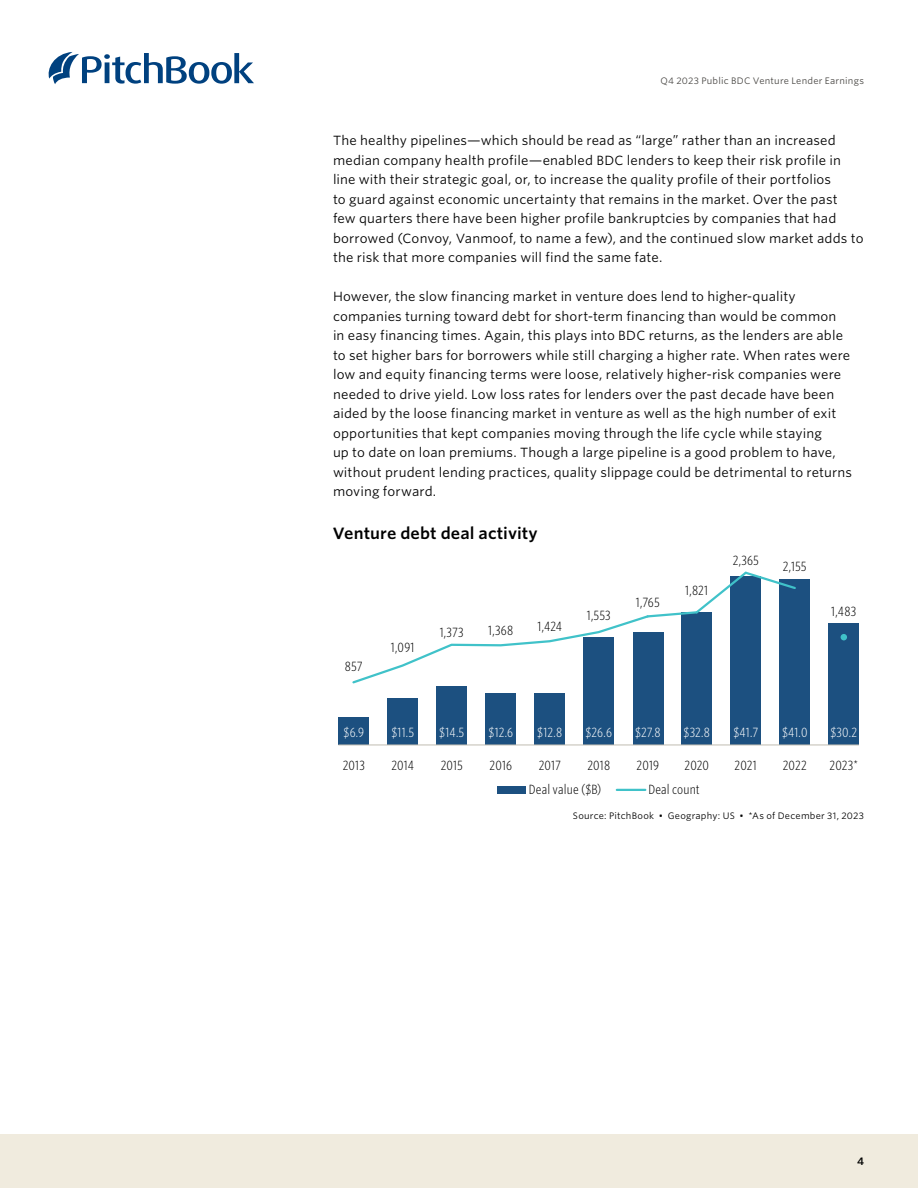
<style>
.page{position:relative;width:918px;height:1188px;background:#fff}
.page>*{position:absolute;margin:0;border:0;box-sizing:border-box;transform-origin:0 0}
.AN_Chart___table_title{font:600 15.75px "Whitney S Sm";letter-spacing:.005em;color:#000}
.AN_Body_copy{font:12.75px/19.5px "Whitney S Sm";letter-spacing:.01em;color:#000}
.t1{font:300 12.75px "Whitney Cond S Sm";letter-spacing:.005em;color:#000}
.t2{font:300 12.75px "Whitney Cond S Sm";color:#fff}
.t3{font:600 10.5px "Whitney S Sm";color:#000}
.AN_CR_Source_tag{font:9px "Whitney S Sm";letter-spacing:.025em;color:#000}
.AN_Header{font:9px "Whitney S Sm";letter-spacing:.025em;color:#484643}
</style>
<div class="page">
<div style="left:0;top:1134px;width:918px;height:54px;background:#f0ebde"></div>
<svg style="left:49px;top:52px;width:205px;height:32px"></svg>
<div style="left:829px;top:623px;width:30px;height:122px;background:#1c5080"></div>
<div style="left:780px;top:579px;width:30px;height:166px;background:#1c5080"></div>
<div style="left:731px;top:577px;width:30px;height:168px;background:#1c5080"></div>
<div style="left:682px;top:612px;width:30px;height:133px;background:#1c5080"></div>
<div style="left:633px;top:632px;width:30px;height:113px;background:#1c5080"></div>
<div style="left:584px;top:637px;width:30px;height:108px;background:#1c5080"></div>
<div style="left:535px;top:693px;width:30px;height:52px;background:#1c5080"></div>
<div style="left:485px;top:694px;width:31px;height:51px;background:#1c5080"></div>
<div style="left:436px;top:686px;width:31px;height:59px;background:#1c5080"></div>
<div style="left:387px;top:698px;width:31px;height:47px;background:#1c5080"></div>
<div style="left:338px;top:717px;width:31px;height:28px;background:#1c5080"></div>
<svg style="left:352px;top:571px;width:444px;height:114px"></svg>
<svg style="left:841px;top:634px;width:6px;height:6px"></svg>
<div style="left:497px;top:787px;width:29px;height:7px;background:#1c5080"></div>
<hr style="left:617px;top:789px;width:28px;height:2px;background:#40c2c9">
<hr style="left:338px;top:745px;width:521px;height:1px;background:#c0bcb2">
<p class="AN_Header" style="left:660px;top:75px;width:205px">Q4 2023 Public BDC Venture Lender Earnings</p>
<p class="AN_Body_copy" style="left:333px;top:131px;width:532px">The healthy pipelines—which should be read as “large” rather than an increased median company health profile—enabled BDC lenders to keep their risk profile in line with their strategic goal, or, to increase the quality profile of their portfolios<br>to guard against economic uncertainty that remains in the market. Over the past few quarters there have been higher profile bankruptcies by companies that had borrowed (Convoy, Vanmoof, to name a few), and the continued slow market adds to the risk that more companies will find the same fate.</p>
<p class="AN_Body_copy" style="left:333px;top:287px;width:521px">However, the slow financing market in venture does lend to higher-quality companies turning toward debt for short-term financing than would be common<br>in easy financing times. Again, this plays into BDC returns, as the lenders are able to set higher bars for borrowers while still charging a higher rate. When rates were low and equity financing terms were loose, relatively higher-risk companies were needed to drive yield. Low loss rates for lenders over the past decade have been aided by the loose financing market in venture as well as the high number of exit opportunities that kept companies moving through the life cycle while staying<br>up to date on loan premiums. Though a large pipeline is a good problem to have, without prudent lending practices, quality slippage could be detrimental to returns moving forward.</p>
<p class="AN_Chart___table_title" style="left:333px;top:522px;width:206px">Venture debt deal activity</p>
<p class="t1" style="left:345px;top:658px;width:19px">857</p>
<p class="t1" style="left:391px;top:639px;width:25px">1,091</p>
<p class="t1" style="left:440px;top:624px;width:25px">1,373</p>
<p class="t1" style="left:488px;top:622px;width:26px">1,368</p>
<p class="t1" style="left:538px;top:618px;width:26px">1,424</p>
<p class="t1" style="left:587px;top:607px;width:25px">1,553</p>
<p class="t1" style="left:636px;top:594px;width:25px">1,765</p>
<p class="t1" style="left:685px;top:582px;width:25px">1,821</p>
<p class="t1" style="left:733px;top:552px;width:28px">2,365</p>
<p class="t1" style="left:783px;top:558px;width:25px">2,155</p>
<p class="t1" style="left:831px;top:603px;width:27px">1,483</p>
<p class="t2" style="left:344px;top:724px;width:22px">$6.9</p>
<p class="t2" style="left:391px;top:724px;width:24px">$11.5</p>
<p class="t2" style="left:439px;top:724px;width:26px">$14.5</p>
<p class="t2" style="left:488px;top:724px;width:26px">$12.6</p>
<p class="t2" style="left:537px;top:724px;width:26px">$12.8</p>
<p class="t2" style="left:586px;top:724px;width:28px">$26.6</p>
<p class="t2" style="left:635px;top:724px;width:27px">$27.8</p>
<p class="t2" style="left:684px;top:724px;width:28px">$32.8</p>
<p class="t2" style="left:733px;top:724px;width:26px">$41.7</p>
<p class="t2" style="left:782px;top:724px;width:27px">$41.0</p>
<p class="t2" style="left:830px;top:724px;width:28px">$30.2</p>
<p class="t1" style="left:343px;top:757px;width:23px">2013</p>
<p class="t1" style="left:391px;top:757px;width:24px">2014</p>
<p class="t1" style="left:441px;top:757px;width:24px">2015</p>
<p class="t1" style="left:490px;top:757px;width:24px">2016</p>
<p class="t1" style="left:539px;top:757px;width:24px">2017</p>
<p class="t1" style="left:587px;top:757px;width:24px">2018</p>
<p class="t1" style="left:637px;top:757px;width:24px">2019</p>
<p class="t1" style="left:685px;top:757px;width:26px">2020</p>
<p class="t1" style="left:735px;top:757px;width:24px">2021</p>
<p class="t1" style="left:783px;top:757px;width:26px">2022</p>
<p class="t1" style="left:830px;top:757px;width:30px">2023*</p>
<p class="t1" style="left:529px;top:781px;width:74px">Deal value ($B)</p>
<p class="t1" style="left:648px;top:781px;width:53px">Deal count</p>
<p class="AN_CR_Source_tag" style="left:573px;top:809px;width:293px">Source: PitchBook • Geography: US • *As of December 31, 2023</p>
<p class="t3" style="left:857px;top:1154px;width:8px">4</p>
</div>
